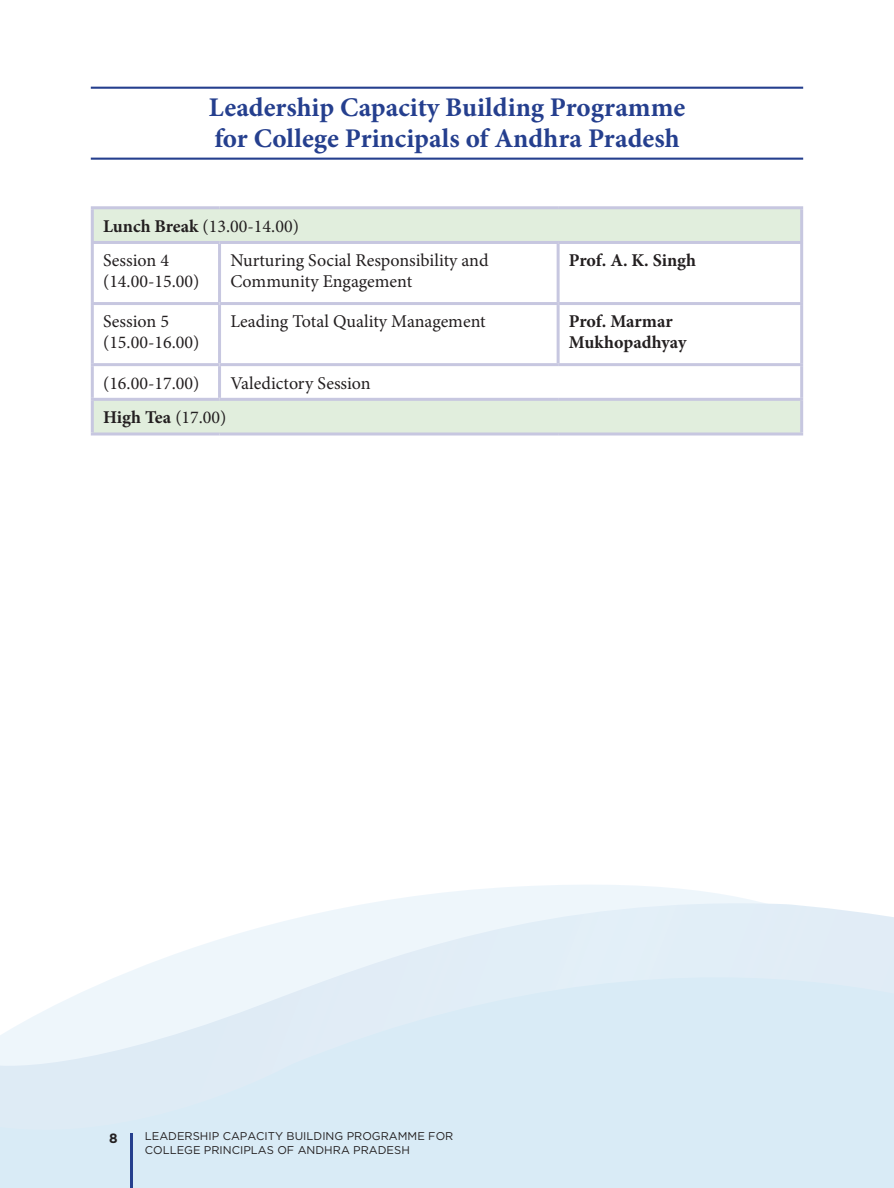
<style>
.page{position:relative;width:894px;height:1188px;background:#fff}
.page>*{position:absolute;margin:0;border:0;box-sizing:border-box;transform-origin:0 0}
.t1{font:700 27px/31px "Minion Pro";color:#253f8e}
.Tab_Text{font:18px/21px "Minion Pro";color:#231f20}
.Tab_Text-2{font:700 18px/21px "Minion Pro";letter-spacing:-.005em;color:#231f20}
.t2{font:700 13.5px "Gotham";color:#231f20}
.t3{font:11.25px/13.5px "Gotham";color:#231f20}
.s1{font-weight:700}
.s2{font-weight:400}
</style>
<div class="page">
<svg style="left:0;top:885px;width:893px;height:303px;background:#e2eff7"></svg>
<hr style="left:130px;top:1133px;width:2px;height:55px;background:#253f8e">
<svg style="left:94px;top:209px;width:705px;height:224px"></svg>
<hr style="left:91px;top:206px;width:128px;height:3px;background:#c7c7e0">
<hr style="left:91px;top:209px;width:3px;height:32px;background:#c7c7e0">
<hr style="left:219px;top:206px;width:339px;height:3px;background:#c7c7e0">
<hr style="left:558px;top:206px;width:244px;height:3px;background:#c7c7e0">
<hr style="left:799px;top:209px;width:3px;height:32px;background:#c7c7e0">
<hr style="left:91px;top:241px;width:128px;height:3px;background:#c7c7e0">
<hr style="left:91px;top:244px;width:3px;height:58px;background:#c7c7e0">
<hr style="left:219px;top:241px;width:339px;height:3px;background:#c7c7e0">
<hr style="left:218px;top:244px;width:3px;height:58px;background:#c7c7e0">
<hr style="left:558px;top:241px;width:244px;height:3px;background:#c7c7e0">
<hr style="left:556px;top:244px;width:3px;height:58px;background:#c7c7e0">
<hr style="left:799px;top:244px;width:3px;height:58px;background:#c7c7e0">
<hr style="left:91px;top:302px;width:128px;height:3px;background:#c7c7e0">
<hr style="left:91px;top:305px;width:3px;height:58px;background:#c7c7e0">
<hr style="left:219px;top:302px;width:339px;height:3px;background:#c7c7e0">
<hr style="left:218px;top:305px;width:3px;height:58px;background:#c7c7e0">
<hr style="left:558px;top:302px;width:244px;height:3px;background:#c7c7e0">
<hr style="left:556px;top:305px;width:3px;height:58px;background:#c7c7e0">
<hr style="left:799px;top:305px;width:3px;height:58px;background:#c7c7e0">
<hr style="left:91px;top:363px;width:128px;height:3px;background:#c7c7e0">
<hr style="left:91px;top:366px;width:3px;height:32px;background:#c7c7e0">
<hr style="left:219px;top:363px;width:339px;height:3px;background:#c7c7e0">
<hr style="left:218px;top:366px;width:3px;height:32px;background:#c7c7e0">
<hr style="left:558px;top:363px;width:244px;height:3px;background:#c7c7e0">
<hr style="left:799px;top:366px;width:3px;height:32px;background:#c7c7e0">
<hr style="left:91px;top:398px;width:128px;height:3px;background:#c7c7e0">
<hr style="left:91px;top:401px;width:3px;height:32px;background:#c7c7e0">
<hr style="left:219px;top:398px;width:339px;height:3px;background:#c7c7e0">
<hr style="left:558px;top:398px;width:244px;height:3px;background:#c7c7e0">
<hr style="left:799px;top:401px;width:3px;height:32px;background:#c7c7e0">
<hr style="left:91px;top:433px;width:128px;height:3px;background:#c7c7e0">
<hr style="left:219px;top:433px;width:339px;height:3px;background:#c7c7e0">
<hr style="left:558px;top:433px;width:244px;height:3px;background:#c7c7e0">
<hr style="left:91px;top:87px;width:711px;height:2px;background:#253f8e">
<hr style="left:91px;top:158px;width:711px;height:2px;background:#253f8e">
<p class="t1" style="left:209px;top:91px;width:478px">Leadership Capacity Building Programme for College Principals of Andhra Pradesh</p>
<p class="Tab_Text" style="left:103px;top:216px;width:197px"><span class="s1">Lunch Break</span> (13.00-14.00)</p>
<p class="Tab_Text" style="left:103px;top:250px;width:98px">Session 4 (14.00-15.00)</p>
<p class="Tab_Text" style="left:230px;top:250px;width:260px">Nurturing Social Responsibility and<br>Community Engagement</p>
<p class="Tab_Text-2" style="left:568px;top:250px;width:129px">Prof. A. K. Singh</p>
<p class="Tab_Text" style="left:103px;top:311px;width:98px">Session 5 (15.00-16.00)</p>
<p class="Tab_Text" style="left:230px;top:311px;width:257px">Leading Total Quality Management</p>
<p class="Tab_Text-2" style="left:568px;top:311px;width:119px">Prof. Marmar<br>Mukhopadhyay</p>
<p class="Tab_Text" style="left:103px;top:372px;width:98px">(16.00-17.00)</p>
<p class="Tab_Text" style="left:230px;top:372px;width:142px">Valedictory Session</p>
<p class="Tab_Text-2" style="left:103px;top:407px;width:125px">High Tea <span class="s2">(17.00)</span></p>
<p class="t2" style="left:109px;top:1131px;width:10px">8</p>
<p class="t3" style="left:145px;top:1129px;width:310px">LEADERSHIP CAPACITY BUILDING PROGRAMME FOR<br>COLLEGE PRINCIPLAS OF ANDHRA PRADESH</p>
</div>
